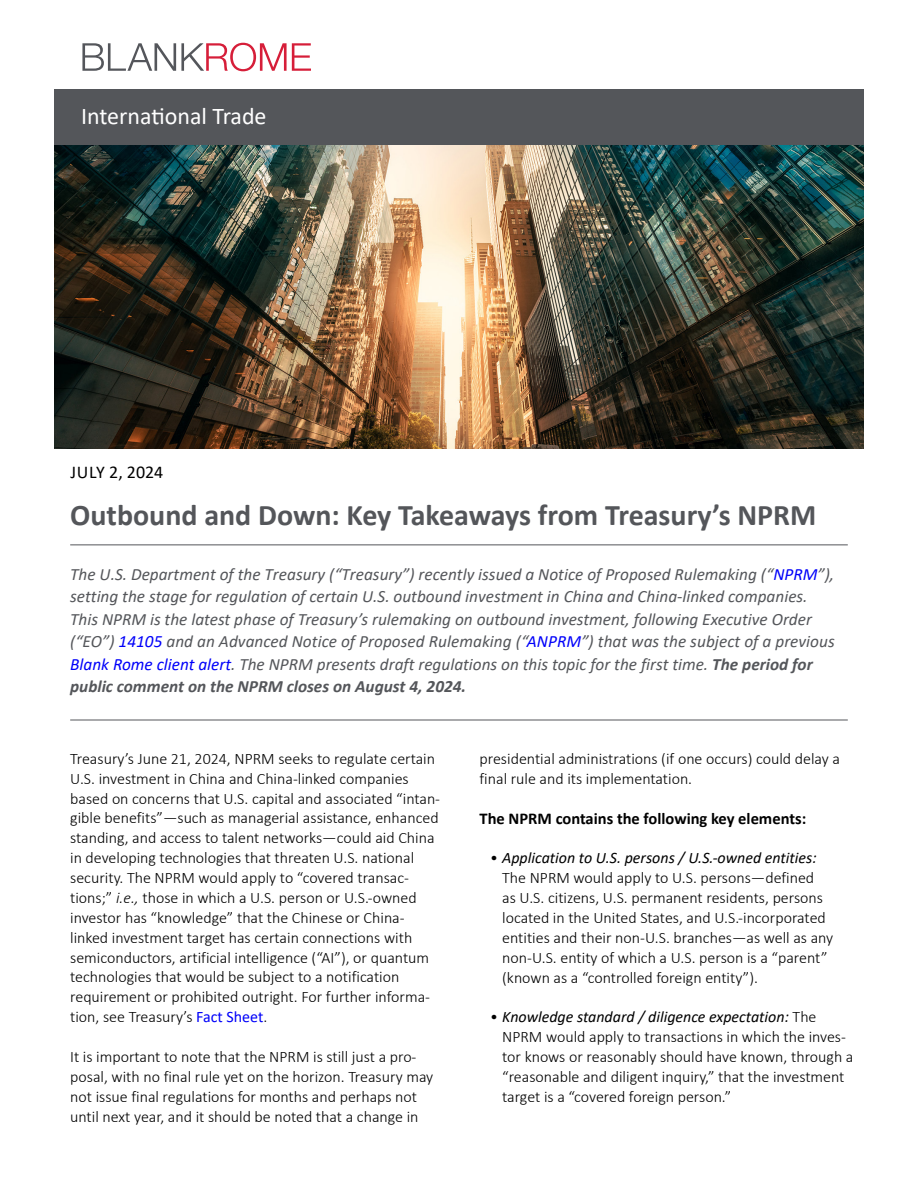
<style>
.page{position:relative;width:918px;height:1188px;background:#fff}
.page>*{position:absolute;margin:0;border:0;box-sizing:border-box;transform-origin:0 0}
.z_7_Alert_Title{font:700 30px "Calibri";color:#54565a}
.z_5_Page_2_BarTitle{font:24px "Calibri";color:#fff}
.t1{font:18px "Calibri";color:#000}
._0_Action_Item{font:italic 17.25px/22.5px "Calibri";color:#54565a}
._6_Titles_Sub_Black{font:700 16.5px "Calibri";color:#000}
._1_BodyCopy{font:300 15.9px/19.8px "Calibri";color:#000}
.s1{color:#0000fa}
.s2{font-weight:700}
.s3{font-style:italic}
.s4{font-weight:400;color:#0000fa}
.s5{font-weight:400;font-style:italic}
</style>
<div class="page">
<img style="left:54px;top:145px;width:810px;height:304px">
<div style="left:54px;top:89px;width:810px;height:56px;background:#54565a"></div>
<svg style="left:82px;top:43px;width:229px;height:28px"></svg>
<hr style="left:70px;top:544px;width:778px;height:1px;background:#54565a">
<hr style="left:70px;top:720px;width:778px;height:1px;background:#54565a">
<p class="z_5_Page_2_BarTitle" style="left:81px;top:99px;width:187px">International Trade</p>
<p class="t1" style="left:71px;top:460px;width:94px">JULY 2, 2024</p>
<p class="z_7_Alert_Title" style="left:70px;top:494px;width:748px">Outbound and Down: Key Takeaways from Treasury’s NPRM</p>
<p class="_0_Action_Item" style="left:70px;top:562px;width:766px">The U.S. Department of the Treasury (“Treasury”) recently issued a Notice of Proposed Rulemaking (“<span class="s1">NPRM</span>”), setting the stage for regulation of certain U.S. outbound investment in China and China-linked companies.<br>This NPRM is the latest phase of Treasury’s rulemaking on outbound investment, following Executive Order (“EO”) <span class="s1">14105</span> and an Advanced Notice of Proposed Rulemaking (“<span class="s1">ANPRM</span>”) that was the subject of a previous <span class="s1">Blank Rome client alert</span>. The NPRM presents draft regulations on this topic for the first time. <span class="s2">The period for public comment on the NPRM closes on August 4, 2024.</span></p>
<p class="_1_BodyCopy" style="left:70px;top:749px;width:371px">Treasury’s June 21, 2024, NPRM seeks to regulate certain U.S. investment in China and China-linked companies based on concerns that U.S. capital and associated “intan&shy;gible benefits”—such as managerial assistance, enhanced standing, and access to talent networks—could aid China in developing technologies that threaten U.S. national security. The NPRM would apply to “covered transac&shy;tions;” <span class="s3">i.e.,</span> those in which a U.S. person or U.S.-owned investor has “knowledge” that the Chinese or China&shy;linked investment target has certain connections with semiconductors, artificial intelligence (“AI”), or quantum technologies that would be subject to a notification requirement or prohibited outright. For further informa&shy;tion, see Treasury’s <span class="s4">Fact Sheet</span>.</p>
<p class="_1_BodyCopy" style="left:70px;top:1047px;width:365px">It is important to note that the NPRM is still just a pro&shy;posal, with no final rule yet on the horizon. Treasury may not issue final regulations for months and perhaps not until next year, and it should be noted that a change in</p>
<p class="_1_BodyCopy" style="left:480px;top:749px;width:362px">presidential administrations (if one occurs) could delay a final rule and its implementation.</p>
<p class="_6_Titles_Sub_Black" style="left:480px;top:806px;width:328px">The NPRM contains the following key elements:</p>
<p class="_1_BodyCopy" style="left:502px;top:848px;width:333px;text-indent:-12px">• <span class="s5">Application to U.S. persons / U.S.-owned entities:<br></span>The NPRM would apply to U.S. persons—defined<br>as U.S. citizens, U.S. permanent residents, persons located in the United States, and U.S.-incorporated entities and their non-U.S. branches—as well as any non-U.S. entity of which a U.S. person is a “parent” (known as a “controlled foreign entity”).</p>
<p class="_1_BodyCopy" style="left:502px;top:1007px;width:353px;text-indent:-12px">• <span class="s5">Knowledge standard / diligence expectation:</span> The NPRM would apply to transactions in which the inves&shy;tor knows or reasonably should have known, through a “reasonable and diligent inquiry,” that the investment target is a “covered foreign person.”</p>
</div>
